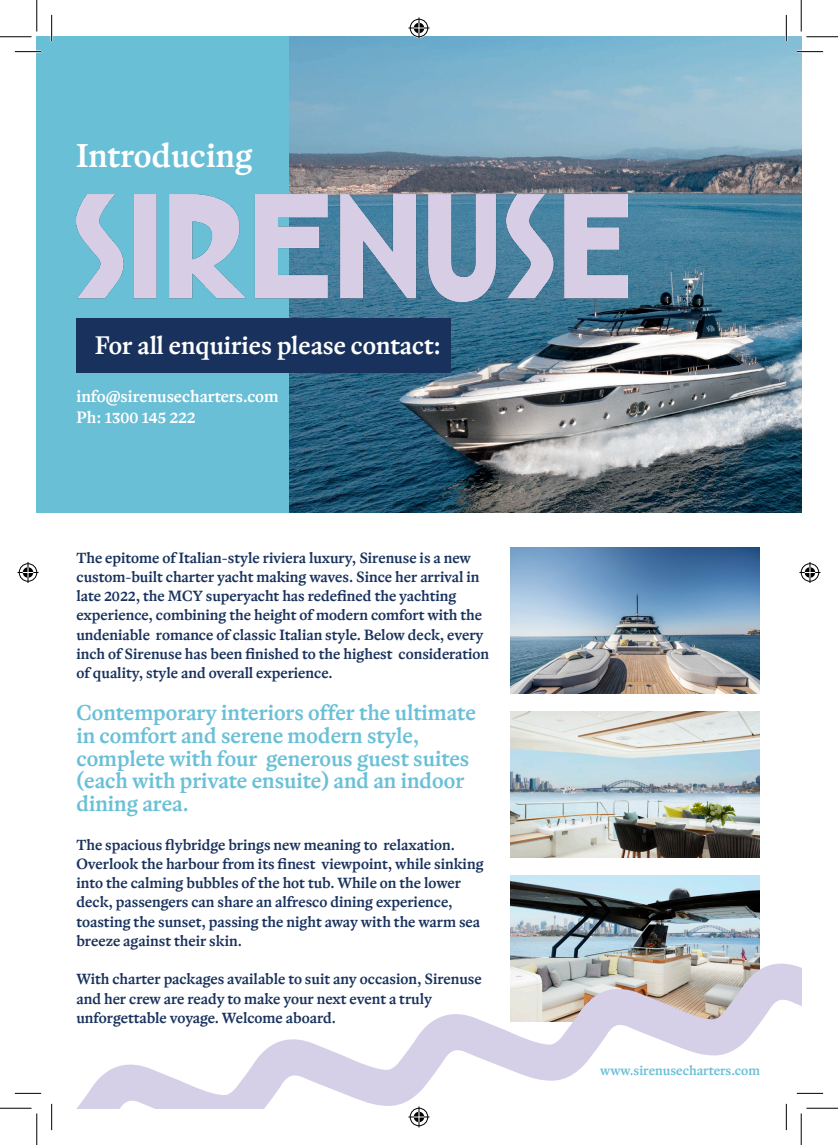
<style>
.page{position:relative;width:838px;height:1145px;background:#fff}
.page>*{position:absolute;margin:0;border:0;box-sizing:border-box;transform-origin:0 0}
.t1{font:600 35px "Columba Text";color:#fff}
.t2{font:600 26.25px "Columba Text";color:#fff}
.t3{font:600 22.75px/22.8px "Columba Text";color:#6ac0d7}
.t4{font:600 17.5px "Columba Text";color:#fff}
.t5{font:600 15.75px/19.2px "Columba Text";color:#19325d}
.t6{font:600 14px "Columba Text";color:#6ac0d7}
</style>
<div class="page">
<div style="left:37px;top:37px;width:368px;height:476px;background:#69bfd6"></div>
<img style="left:289px;top:37px;width:512px;height:476px">
<img style="left:76px;top:194px;width:551px;height:107px">
<div style="left:76px;top:318px;width:375px;height:54px;background:#19325d"></div>
<img style="left:510px;top:548px;width:249px;height:146px">
<img style="left:510px;top:711px;width:249px;height:147px">
<img style="left:510px;top:875px;width:249px;height:34px">
<svg style="left:41px;top:909px;width:760px;height:199px"></svg>
<hr style="left:15px;top:51px;width:26px;height:2px;background:#fff">
<hr style="left:796px;top:51px;width:27px;height:2px;background:#fff">
<hr style="left:796px;top:1092px;width:27px;height:2px;background:#fff">
<hr style="left:51px;top:15px;width:2px;height:26px;background:#fff">
<hr style="left:51px;top:1104px;width:2px;height:26px;background:#fff">
<hr style="left:785px;top:15px;width:2px;height:26px;background:#fff">
<hr style="left:785px;top:1104px;width:2px;height:26px;background:#fff">
<svg style="left:15px;top:51px;width:26px;height:1px"></svg>
<svg style="left:796px;top:51px;width:27px;height:1px"></svg>
<svg style="left:15px;top:1093px;width:26px;height:1px"></svg>
<svg style="left:796px;top:1093px;width:27px;height:1px"></svg>
<svg style="left:51px;top:15px;width:1px;height:26px"></svg>
<svg style="left:51px;top:1104px;width:1px;height:26px"></svg>
<svg style="left:786px;top:15px;width:1px;height:26px"></svg>
<svg style="left:786px;top:1104px;width:1px;height:26px"></svg>
<hr style="left:0;top:36px;width:32px;height:1px;background:#000">
<hr style="left:806px;top:36px;width:31px;height:1px;background:#000">
<hr style="left:0;top:1108px;width:32px;height:1px;background:#000">
<hr style="left:806px;top:1108px;width:31px;height:1px;background:#000">
<hr style="left:36px;top:0;width:1px;height:31px;background:#000">
<hr style="left:36px;top:1113px;width:1px;height:32px;background:#000">
<hr style="left:800px;top:0;width:1px;height:31px;background:#000">
<hr style="left:800px;top:1113px;width:1px;height:32px;background:#000">
<svg style="left:408px;top:18px;width:21px;height:21px"></svg>
<svg style="left:408px;top:1106px;width:21px;height:21px"></svg>
<svg style="left:18px;top:562px;width:21px;height:21px"></svg>
<svg style="left:799px;top:562px;width:21px;height:21px"></svg>
<p class="t1" style="left:76px;top:134px;width:178px">Introducing</p>
<p class="t2" style="left:95px;top:329px;width:347px">For all enquiries please contact:</p>
<p class="t4" style="left:76px;top:385px;width:204px">info@sirenusecharters.com</p>
<p class="t4" style="left:76px;top:406px;width:121px">Ph: 1300 145 222</p>
<p class="t5" style="left:76px;top:548px;width:414px">The epitome of Italian-style riviera luxury, Sirenuse is a new custom-built charter yacht making waves. Since her arrival in late 2022, the MCY superyacht has redefined the yachting experience, combining the height of modern comfort with the undeniable romance of classic Italian style. Below deck, every inch of Sirenuse has been finished to the highest consideration of quality, style and overall experience.</p>
<p class="t3" style="left:76px;top:701px;width:401px">Contemporary interiors offer the ultimate in comfort and serene modern style,</p>
<p class="t3" style="left:76px;top:746px;width:394px">complete with four generous guest suites (each with private ensuite) and an indoor dining area.</p>
<p class="t5" style="left:76px;top:835px;width:408px">The spacious flybridge brings new meaning to relaxation.<br>Overlook the harbour from its finest viewpoint, while sinking into the calming bubbles of the hot tub. While on the lower deck, passengers can share an alfresco dining experience,</p>
<p class="t5" style="left:76px;top:912px;width:405px">toasting the sunset, passing the night away with the warm sea breeze against their skin.</p>
<p class="t5" style="left:76px;top:969px;width:407px">With charter packages available to suit any occasion, Sirenuse and her crew are ready to make your next event a truly</p>
<p class="t5" style="left:76px;top:1008px;width:261px">unforgettable voyage. Welcome aboard.</p>
<p class="t6" style="left:600px;top:1061px;width:161px">www.sirenusecharters.com</p>
</div>
